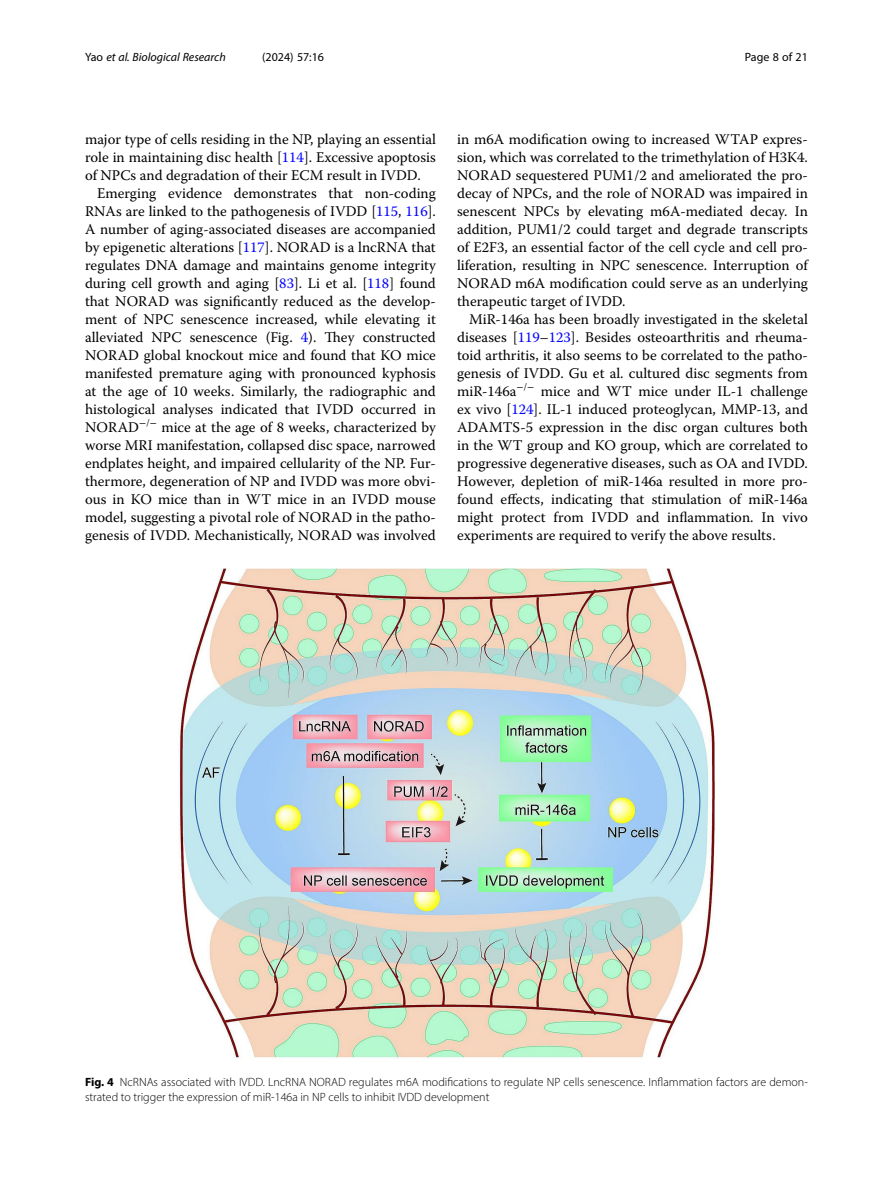
<style>
.page{position:relative;width:893px;height:1191px;background:#fff}
.page>*{position:absolute;margin:0;border:0;box-sizing:border-box;transform-origin:0 0}
.Body_Text_Indent{font:14.7px/18px "Warnock Pro";color:#000;text-align:justify}
.Body_Text{font:14.7px/18px "Warnock Pro";color:#000;text-align:justify}
.Figure_Caption{font:300 12px/15px "Myriad Pro";color:#000}
.t1{font:italic 12px "Myriad Pro";color:#000}
.t2{font:12px "Myriad Pro";color:#000}
.s1{font-style:normal}
.s2{color:#00f}
.s3{font-weight:700}
</style>
<div class="page">
<img style="left:179px;top:568px;width:535px;height:491px">
<p class="t1" style="left:85px;top:50px;width:142px"><span class="s1">Yao</span> et al. Biological Research</p>
<p class="t2" style="left:262px;top:50px;width:63px">(2024) 57:16</p>
<p class="t2" style="left:745px;top:50px;width:65px">Page 8 of 21</p>
<p class="Body_Text" style="left:85px;top:130px;width:352px">major type of cells residing in the NP, playing an essential role in maintaining disc health [<span class="s2">114</span>]. Excessive apoptosis of NPCs and degradation of their ECM result in IVDD.</p>
<p class="Body_Text_Indent" style="left:85px;top:184px;width:352px;text-indent:12px">Emerging evidence demonstrates that non‑coding RNAs are linked to the pathogenesis of IVDD [<span class="s2">115</span>, <span class="s2">116</span>].<br>A number of aging-associated diseases are accompanied by epigenetic alterations [<span class="s2">117</span>]. NORAD is a lncRNA that regulates DNA damage and maintains genome integrity during cell growth and aging [<span class="s2">83</span>]. Li et al. [<span class="s2">118</span>] found that NORAD was significantly reduced as the develop&shy;ment of NPC senescence increased, while elevating it alleviated NPC senescence (Fig. <span class="s2">4</span>). They constructed NORAD global knockout mice and found that KO mice manifested premature aging with pronounced kyphosis at the age of 10 weeks. Similarly, the radiographic and histological analyses indicated that IVDD occurred in NORAD<sup>−</sup><sup>/</sup><sup>−</sup> mice at the age of 8 weeks, characterized by worse MRI manifestation, collapsed disc space, narrowed endplates height, and impaired cellularity of the NP. Fur&shy;thermore, degeneration of NP and IVDD was more obvi&shy;ous in KO mice than in WT mice in an IVDD mouse model, suggesting a pivotal role of NORAD in the patho&shy;genesis of IVDD. Mechanistically, NORAD was involved</p>
<p class="Body_Text_Indent" style="left:457px;top:130px;width:352px">in m6A modification owing to increased WTAP expres&shy;sion, which was correlated to the trimethylation of H3K4.<br>NORAD sequestered PUM1/2 and ameliorated the pro&shy;decay of NPCs, and the role of NORAD was impaired in senescent NPCs by elevating m6A-mediated decay. In addition, PUM1/2 could target and degrade transcripts of E2F3, an essential factor of the cell cycle and cell pro&shy;liferation, resulting in NPC senescence. Interruption of NORAD m6A modification could serve as an underlying therapeutic target of IVDD.</p>
<p class="Body_Text_Indent" style="left:457px;top:310px;width:352px;text-indent:12px">MiR-146a has been broadly investigated in the skeletal diseases [<span class="s2">119</span>–<span class="s2">123</span>]. Besides osteoarthritis and rheuma&shy;toid arthritis, it also seems to be correlated to the patho&shy;genesis of IVDD. Gu et al. cultured disc segments from miR-146a<sup>−</sup><sup>/</sup><sup>−</sup> mice and WT mice under IL-1 challenge ex vivo [<span class="s2">124</span>]. IL-1 induced proteoglycan, MMP-13, and ADAMTS-5 expression in the disc organ cultures both in the WT group and KO group, which are correlated to progressive degenerative diseases, such as OA and IVDD.<br>However, depletion of miR-146a resulted in more pro&shy;found effects, indicating that stimulation of miR-146a might protect from IVDD and inflammation. In vivo experiments are required to verify the above results.</p>
<p class="Figure_Caption" style="left:85px;top:1074px;width:724px"><span class="s3">Fig. 4</span> NcRNAs associated with IVDD. LncRNA NORAD regulates m6A modifications to regulate NP cells senescence. Inflammation factors are demon&shy;strated to trigger the expression of miR-146a in NP cells to inhibit IVDD development</p>
</div>
